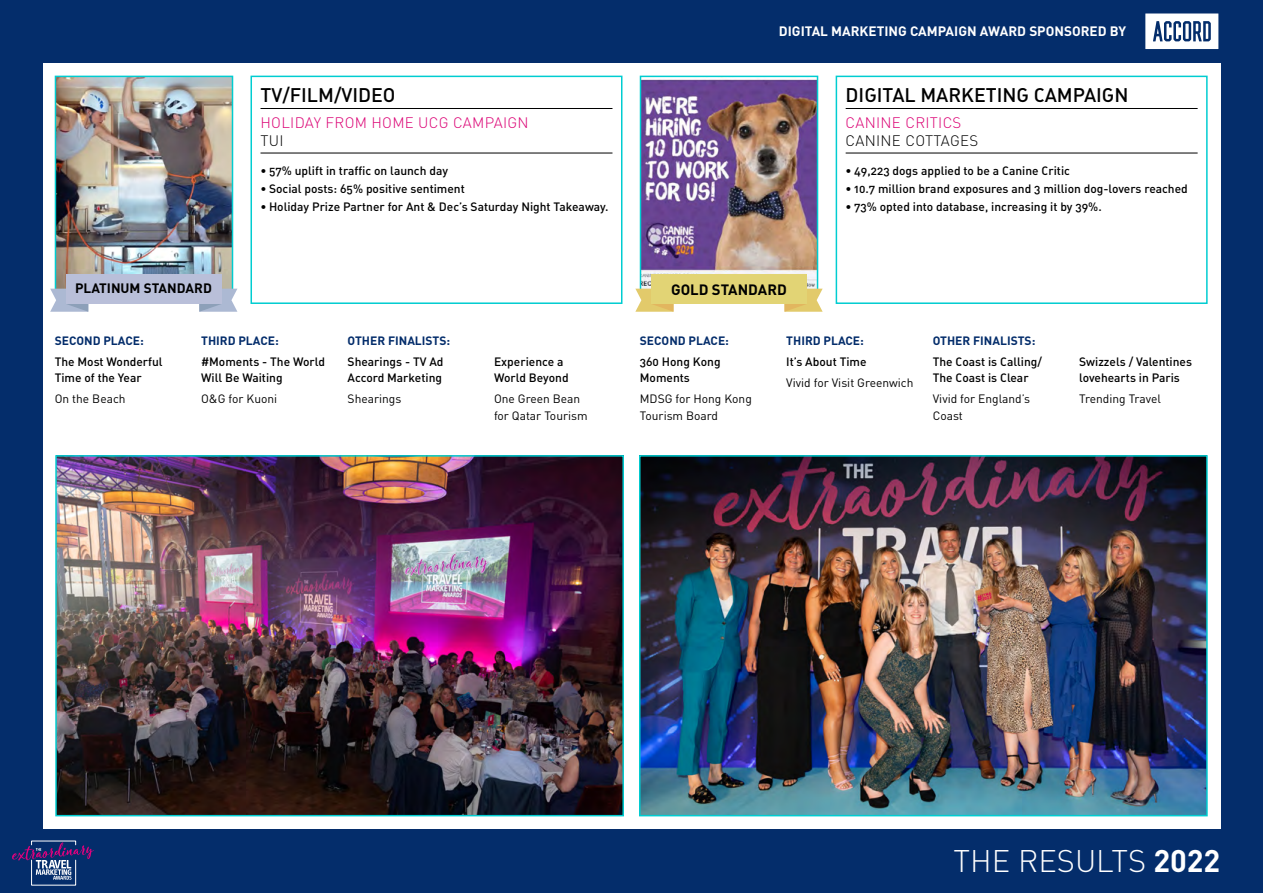
<style>
.page{position:relative;width:1263px;height:893px;background:#fff}
.page>*{position:absolute;margin:0;border:0;box-sizing:border-box;transform-origin:0 0}
.t1{font:300 30.9px "DIN";color:#fff}
.t2{font:19.5px "DIN Medium Alternate";color:#000}
.t3{font:300 15px "DIN";letter-spacing:.02em;color:#db0074}
.t4{font:300 15px "DIN";letter-spacing:.02em;color:#000}
.t5{font:700 14.85px "DIN";color:#000}
.t6{font:700 13.5px "DIN";color:#fff}
.t7{font:700 13.5px "DIN";color:#000}
.t8{font:12px/16.5px "DIN Medium Alternate";color:#000}
.t9{font:12px/16.5px "DIN";color:#000}
.t10{font:700 12px "DIN";color:#042d6b}
.s1{font-weight:700}
</style>
<div class="page">
<div style="left:0;top:0;width:1263px;height:892px;background:#042d6b"></div>
<div style="left:43px;top:64px;width:1177px;height:765px;background:#fff"></div>
<svg style="left:12px;top:840px;width:82px;height:45px"></svg>
<hr style="left:846px;top:108px;width:352px;height:1px;background:#000">
<hr style="left:846px;top:153px;width:352px;height:1px;background:#000">
<div style="left:836px;top:76px;width:372px;height:228px;border:2px solid #00cdd1"></div>
<img style="left:643px;top:79px;width:172px;height:209px">
<div style="left:640px;top:76px;width:178px;height:218px;border:2px solid #00cdd1"></div>
<img style="left:58px;top:79px;width:172px;height:209px">
<div style="left:55px;top:76px;width:178px;height:218px;border:2px solid #00cdd1"></div>
<hr style="left:261px;top:108px;width:351px;height:1px;background:#000">
<hr style="left:261px;top:153px;width:351px;height:1px;background:#000">
<div style="left:251px;top:76px;width:371px;height:228px;border:2px solid #00cdd1"></div>
<img style="left:642px;top:458px;width:563px;height:355px">
<div style="left:639px;top:455px;width:569px;height:361px;border:2px solid #00cdd1"></div>
<svg style="left:199px;top:288px;width:38px;height:24px"></svg>
<svg style="left:50px;top:288px;width:38px;height:24px"></svg>
<div style="left:66px;top:274px;width:156px;height:30px;background:#b9bfd9"></div>
<svg style="left:784px;top:288px;width:39px;height:24px"></svg>
<svg style="left:635px;top:288px;width:39px;height:24px"></svg>
<div style="left:651px;top:274px;width:156px;height:30px;background:#e2d475"></div>
<img style="left:58px;top:458px;width:563px;height:355px">
<div style="left:55px;top:455px;width:569px;height:361px;border:2px solid #00cdd1"></div>
<svg style="left:1145px;top:14px;width:73px;height:35px;background:#c1cbda"></svg>
<h2 class="t2" style="left:261px;top:82px;width:136px">TV/FILM/VIDEO</h2>
<p class="t3" style="left:261px;top:114px;width:270px">HOLIDAY FROM HOME UCG CAMPAIGN</p>
<p class="t4" style="left:261px;top:132px;width:25px">TUI</p>
<p class="t8" style="left:261px;top:162px;width:189px">• 57% uplift in traffic on launch day</p>
<p class="t8" style="left:261px;top:180px;width:206px">• Social posts: 65% positive sentiment</p>
<p class="t8" style="left:261px;top:198px;width:350px">• Holiday Prize Partner for Ant &amp; Dec’s Saturday Night Takeaway.</p>
<p class="t6" style="left:779px;top:22px;width:340px">DIGITAL MARKETING CAMPAIGN AWARD SPONSORED BY</p>
<h2 class="t2" style="left:846px;top:82px;width:284px">DIGITAL MARKETING CAMPAIGN</h2>
<p class="t3" style="left:846px;top:114px;width:117px">CANINE CRITICS</p>
<p class="t4" style="left:846px;top:132px;width:134px">CANINE COTTAGES</p>
<p class="t8" style="left:846px;top:162px;width:226px">• 49,223 dogs applied to be a Canine Critic</p>
<p class="t8" style="left:846px;top:180px;width:344px">• 10.7 million brand exposures and 3 million dog-lovers reached</p>
<p class="t8" style="left:846px;top:198px;width:258px">• 73% opted into database, increasing it by 39%.</p>
<p class="t7" style="left:75px;top:279px;width:138px">PLATINUM STANDARD</p>
<p class="t5" style="left:671px;top:280px;width:117px">GOLD STANDARD</p>
<p class="t10" style="left:55px;top:333px;width:91px">SECOND PLACE:</p>
<p class="t8" style="left:55px;top:353px;width:109px">The Most Wonderful<br>Time of the Year</p>
<p class="t9" style="left:55px;top:390px;width:72px">On the Beach</p>
<p class="t10" style="left:201px;top:333px;width:79px">THIRD PLACE:</p>
<p class="t8" style="left:201px;top:353px;width:125px">#Moments - The World<br>Will Be Waiting</p>
<p class="t9" style="left:201px;top:390px;width:78px">O&amp;G for Kuoni</p>
<p class="t10" style="left:348px;top:333px;width:104px">OTHER FINALISTS:</p>
<p class="t8" style="left:348px;top:353px;width:97px">Shearings - TV Ad<br>Accord Marketing</p>
<p class="t9" style="left:348px;top:390px;width:55px">Shearings</p>
<p class="t8" style="left:494px;top:353px;width:76px">Experience a<br>World Beyond</p>
<p class="t9" style="left:494px;top:390px;width:95px">One Green Bean for Qatar Tourism</p>
<p class="t10" style="left:640px;top:333px;width:91px">SECOND PLACE:</p>
<p class="t8" style="left:640px;top:353px;width:82px">360 Hong Kong<br>Moments</p>
<p class="t9" style="left:640px;top:390px;width:114px">MDSG for Hong Kong<br>Tourism Board</p>
<p class="t10" style="left:786px;top:333px;width:79px">THIRD PLACE:</p>
<p class="t8" style="left:786px;top:353px;width:82px">It’s About Time</p>
<p class="t9" style="left:786px;top:374px;width:129px">Vivid for Visit Greenwich</p>
<p class="t10" style="left:933px;top:333px;width:104px">OTHER FINALISTS:</p>
<p class="t8" style="left:933px;top:353px;width:111px">The Coast is Calling/<br>The Coast is Clear</p>
<p class="t9" style="left:933px;top:390px;width:99px">Vivid for England’s<br>Coast</p>
<p class="t8" style="left:1079px;top:352px;width:114px">Swizzels / Valentines lovehearts in Paris</p>
<p class="t9" style="left:1079px;top:390px;width:83px">Trending Travel</p>
<h1 class="t1" style="left:954px;top:842px;width:268px">THE RESULTS <span class="s1">2022</span></h1>
</div>
